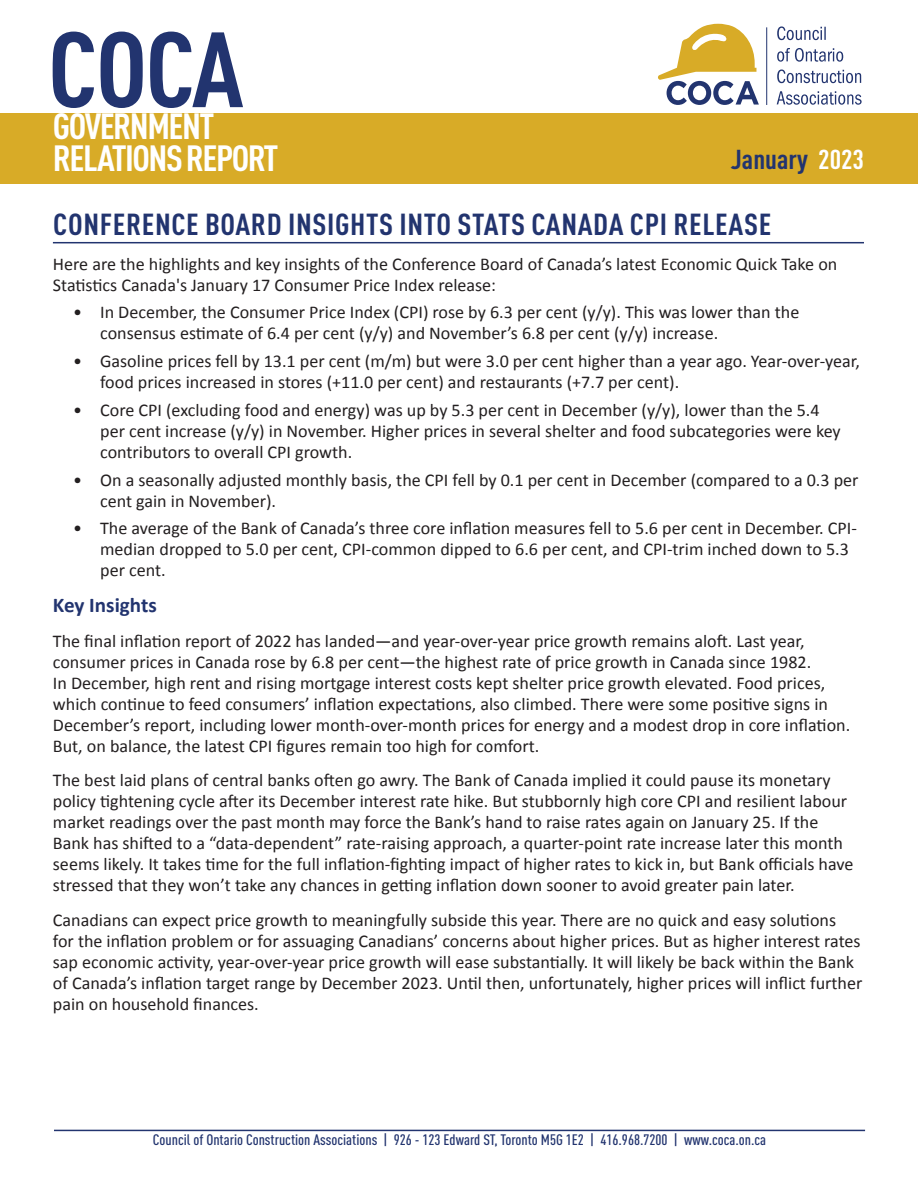
<style>
.page{position:relative;width:918px;height:1188px;background:#fff}
.page>*{position:absolute;margin:0;border:0;box-sizing:border-box;transform-origin:0 0}
.t1{font:700 condensed 105px "DIN Pro";color:#22346f;scale:1.06 1}
.t2{font:700 condensed 36px/31.5px "DIN Pro";letter-spacing:-.04em;color:#fff;scale:1.06 1}
.Article_Title{font:700 condensed 30px "DIN Pro";letter-spacing:.02em;color:#22346f;scale:1.06 1}
.t3{font:700 condensed 27px "DIN Pro";color:#22346f;scale:1.06 1}
.Section_Title{font:700 21px "Calibri";color:#22346f}
.Body{font:18px/21px "Calibri";color:#231f20}
.t4{font:500 condensed 15px "DIN Pro";color:#22346f;scale:1.06 1}
.s1{color:#fff}
</style>
<div class="page">
<hr style="left:54px;top:1130px;width:811px;height:1px;background:#22346f">
<div style="left:0;top:113px;width:918px;height:71px;background:#d8ab27"></div>
<hr style="left:766px;top:27px;width:1px;height:78px;background:#22346f">
<svg style="left:658px;top:24px;width:101px;height:81px"></svg>
<svg style="left:777px;top:91px;width:85px;height:14px"></svg>
<svg style="left:777px;top:69px;width:84px;height:14px"></svg>
<svg style="left:777px;top:48px;width:66px;height:14px"></svg>
<svg style="left:777px;top:26px;width:49px;height:14px"></svg>
<hr style="left:53px;top:242px;width:811px;height:1px;background:#22346f">
<h1 class="t1" style="left:48px;top:-9px;width:186px">COCA</h1>
<h2 class="t2" style="left:53px;top:107px;width:214px">GOVERNMENT<br>RELATIONS REPORT</h2>
<h3 class="t3" style="left:731px;top:139px;width:127px">January <span class="s1">2023</span></h3>
<p class="Article_Title" style="left:53px;top:202px;width:679px">CONFERENCE BOARD INSIGHTS INTO STATS CANADA CPI RELEASE</p>
<p class="Body" style="left:53px;top:253px;width:786px">Here are the highlights and key insights of the Conference Board of Canada’s latest Economic Quick Take on<br>Statistics Canada's January 17 Consumer Price Index release:</p>
<p class="Body" style="left:100px;top:301px;width:701px;text-indent:-27px">• In December, the Consumer Price Index (CPI) rose by 6.3 per cent (y/y). This was lower than the consensus estimate of 6.4 per cent (y/y) and November’s 6.8 per cent (y/y) increase.</p>
<p class="Body" style="left:100px;top:350px;width:761px;text-indent:-27px">• Gasoline prices fell by 13.1 per cent (m/m) but were 3.0 per cent higher than a year ago. Year-over-year, food prices increased in stores (+11.0 per cent) and restaurants (+7.7 per cent).</p>
<p class="Body" style="left:100px;top:399px;width:742px;text-indent:-27px">• Core CPI (excluding food and energy) was up by 5.3 per cent in December (y/y), lower than the 5.4 per cent increase (y/y) in November. Higher prices in several shelter and food subcategories were key contributors to overall CPI growth.</p>
<p class="Body" style="left:100px;top:469px;width:760px;text-indent:-27px">• On a seasonally adjusted monthly basis, the CPI fell by 0.1 per cent in December (compared to a 0.3 per cent gain in November).</p>
<p class="Body" style="left:100px;top:517px;width:758px;text-indent:-27px">• The average of the Bank of Canada’s three core inflation measures fell to 5.6 per cent in December. CPI&shy;median dropped to 5.0 per cent, CPI-common dipped to 6.6 per cent, and CPI-trim inched down to 5.3 per cent.</p>
<p class="Section_Title" style="left:53px;top:591px;width:105px">Key Insights</p>
<p class="Body" style="left:53px;top:630px;width:799px">The final inflation report of 2022 has landed—and year-over-year price growth remains aloft. Last year, consumer prices in Canada rose by 6.8 per cent—the highest rate of price growth in Canada since 1982.<br>In December, high rent and rising mortgage interest costs kept shelter price growth elevated. Food prices, which continue to feed consumers’ inflation expectations, also climbed. There were some positive signs in December’s report, including lower month-over-month prices for energy and a modest drop in core inflation.<br>But, on balance, the latest CPI figures remain too high for comfort.</p>
<p class="Body" style="left:53px;top:769px;width:802px">The best laid plans of central banks often go awry. The Bank of Canada implied it could pause its monetary policy tightening cycle after its December interest rate hike. But stubbornly high core CPI and resilient labour market readings over the past month may force the Bank’s hand to raise rates again on January 25. If the Bank has shifted to a “data-dependent” rate-raising approach, a quarter-point rate increase later this month seems likely. It takes time for the full inflation-fighting impact of higher rates to kick in, but Bank officials have stressed that they won’t take any chances in getting inflation down sooner to avoid greater pain later.</p>
<p class="Body" style="left:53px;top:909px;width:811px">Canadians can expect price growth to meaningfully subside this year. There are no quick and easy solutions<br>for the inflation problem or for assuaging Canadians’ concerns about higher prices. But as higher interest rates sap economic activity, year-over-year price growth will ease substantially. It will likely be back within the Bank of Canada’s inflation target range by December 2023. Until then, unfortunately, higher prices will inflict further pain on household finances.</p>
<p class="t4" style="left:153px;top:1128px;width:580px">Council of Ontario Construction Associations | 926 - 123 Edward ST, Toronto M5G 1E2 | 416.968.7200 | www.coca.on.ca</p>
</div>
